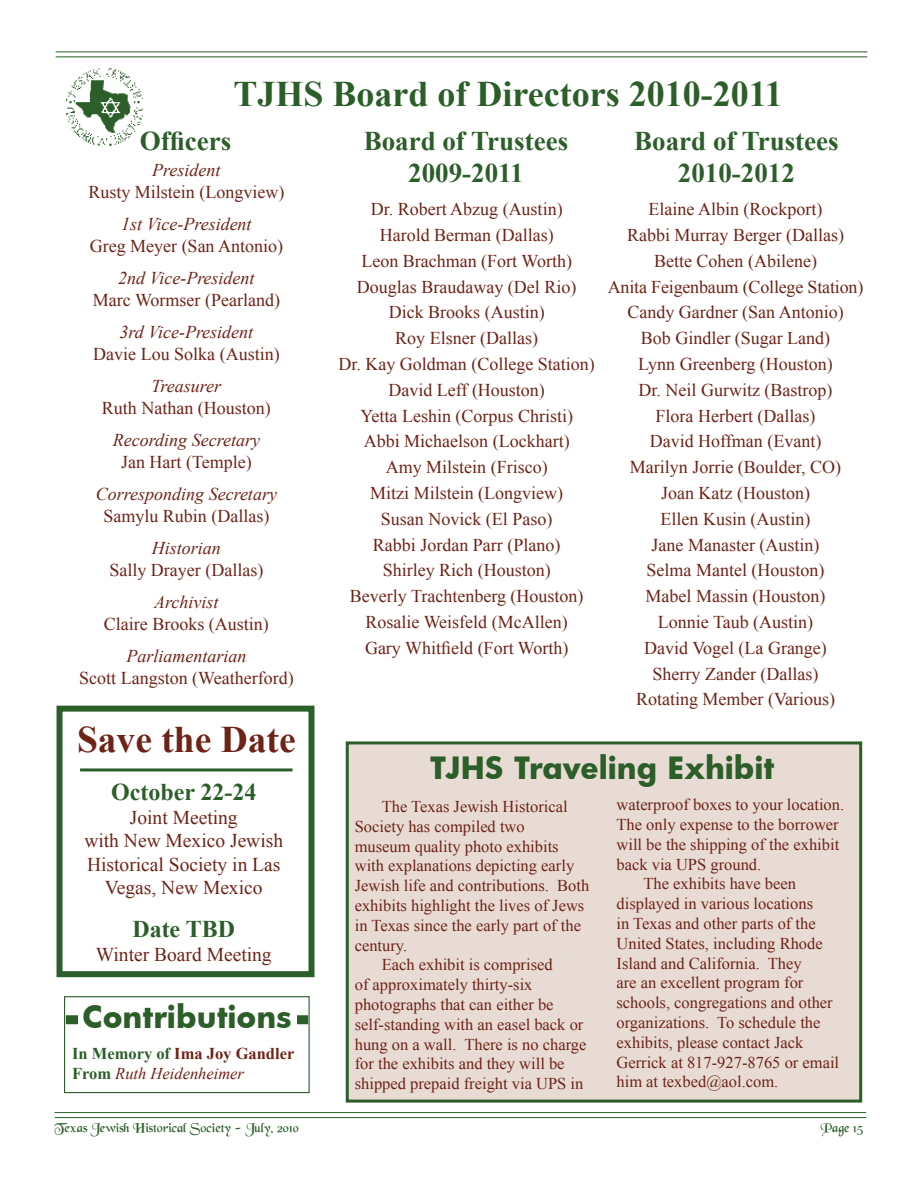
<style>
.page{position:relative;width:918px;height:1188px;background:#fff}
.page>*{position:absolute;margin:0;border:0;box-sizing:border-box;transform-origin:0 0}
.t1{font:700 37.5px "Times New Roman";color:#6e2317}
.t2{font:700 36px "Times New Roman";color:#2b5e29}
.t3{font:700 30px "Futura";color:#2b5e29}
.t4{font:700 27px/32.4px "Times New Roman";color:#2b5e29;text-align:center}
.t5{font:700 24px "Times New Roman";color:#2b5e29}
.t6{font:19.5px/23.4px "Times New Roman";color:#6e2317;text-align:center}
.t7{font:18px/25.8px "Times New Roman";color:#6e2317;text-align:center}
.t8{font:italic 18px "Times New Roman";color:#6e2317}
.t9{font:16.5px "Times New Roman";color:#6e2317}
.t10{font:italic 16.5px/19.8px "Times New Roman";color:#6e2317}
.t11{font:13.5px "Black Chancery";color:#2b5e29}
.s1{font-weight:700;font-style:normal;color:#2b5e29}
.s2{font-weight:700;font-style:normal}
</style>
<div class="page">
<hr style="left:56px;top:51px;width:811px;height:1px;background:#2b5e29">
<hr style="left:56px;top:56px;width:811px;height:1px;background:#2b5e29">
<hr style="left:55px;top:1112px;width:811px;height:1px;background:#2b5e29">
<hr style="left:55px;top:1117px;width:811px;height:1px;background:#2b5e29">
<img style="left:66px;top:68px;width:77px;height:78px">
<div style="left:346px;top:741px;width:516px;height:362px;background:#e7dbd4;border:3px solid #2b5e29"></div>
<div style="left:57px;top:706px;width:258px;height:271px;border:6px solid #2b5e29"></div>
<hr style="left:80px;top:768px;width:213px;height:3px;background:#2b5e29">
<div style="left:64px;top:996px;width:246px;height:97px;border:1px solid #2b5e29"></div>
<div style="left:66px;top:1015px;width:242px;height:9px;background:#2b5e29"></div>
<div style="left:78px;top:1006px;width:219px;height:26px;background:#fff"></div>
<h2 class="t2" style="left:233px;top:69px;width:551px">TJHS Board of Directors 2010-2011</h2>
<h3 class="t4" style="left:140px;top:124px;width:93px">Officers</h3>
<p class="t8" style="left:152px;top:158px;width:70px">President</p>
<p class="t7" style="left:88px;top:179px;width:198px">Rusty Milstein (Longview)</p>
<p class="t8" style="left:121px;top:212px;width:132px">1st Vice-President</p>
<p class="t7" style="left:90px;top:233px;width:195px">Greg Meyer (San Antonio)</p>
<p class="t8" style="left:118px;top:266px;width:138px">2nd Vice-President</p>
<p class="t7" style="left:93px;top:287px;width:189px">Marc Wormser (Pearland)</p>
<p class="t8" style="left:120px;top:320px;width:135px">3rd Vice-President</p>
<p class="t7" style="left:93px;top:341px;width:188px">Davie Lou Solka (Austin)</p>
<p class="t8" style="left:152px;top:374px;width:71px">Treasurer</p>
<p class="t7" style="left:102px;top:395px;width:170px">Ruth Nathan (Houston)</p>
<p class="t8" style="left:113px;top:428px;width:149px">Recording Secretary</p>
<p class="t7" style="left:121px;top:449px;width:132px">Jan Hart (Temple)</p>
<p class="t8" style="left:96px;top:482px;width:183px">Corresponding Secretary</p>
<p class="t7" style="left:103px;top:503px;width:167px">Samylu Rubin (Dallas)</p>
<p class="t8" style="left:152px;top:536px;width:71px">Historian</p>
<p class="t7" style="left:109px;top:557px;width:155px">Sally Drayer (Dallas)</p>
<p class="t8" style="left:154px;top:590px;width:66px">Archivist</p>
<p class="t7" style="left:104px;top:611px;width:166px">Claire Brooks (Austin)</p>
<p class="t8" style="left:126px;top:644px;width:122px">Parliamentarian</p>
<p class="t7" style="left:79px;top:665px;width:216px">Scott Langston (Weatherford)</p>
<h1 class="t1" style="left:77px;top:714px;width:220px">Save the Date</h1>
<h3 class="t5" style="left:111px;top:776px;width:147px">October 22-24</h3>
<p class="t6" style="left:84px;top:805px;width:200px">Joint Meeting<br>with New Mexico Jewish<br>Historical Society in Las<br>Vegas, New Mexico</p>
<h3 class="t5" style="left:132px;top:913px;width:104px">Date TBD</h3>
<p class="t6" style="left:96px;top:942px;width:177px">Winter Board Meeting</p>
<h3 class="t3" style="left:83px;top:996px;width:211px">Contributions</h3>
<p class="t10" style="left:72px;top:1043px;width:224px"><span class="s1">In Memory of</span> <span class="s2">Ima Joy Gandler<br></span><span class="s1">From</span> Ruth Heidenheimer</p>
<h3 class="t4" style="left:364px;top:124px;width:206px">Board of Trustees<br>2009-2011</h3>
<p class="t7" style="left:338px;top:196px;width:258px">Dr. Robert Abzug (Austin)<br>Harold Berman (Dallas)<br>Leon Brachman (Fort Worth)<br>Douglas Braudaway (Del Rio)<br>Dick Brooks (Austin)<br>Roy Elsner (Dallas)<br>Dr. Kay Goldman (College Station)<br>David Leff (Houston)<br>Yetta Leshin (Corpus Christi)<br>Abbi Michaelson (Lockhart)<br>Amy Milstein (Frisco)<br>Mitzi Milstein (Longview)<br>Susan Novick (El Paso)<br>Rabbi Jordan Parr (Plano)<br>Shirley Rich (Houston)<br>Beverly Trachtenberg (Houston)<br>Rosalie Weisfeld (McAllen)<br>Gary Whitfield (Fort Worth)</p>
<h3 class="t4" style="left:634px;top:124px;width:206px">Board of Trustees<br>2010-2012</h3>
<p class="t7" style="left:608px;top:196px;width:257px">Elaine Albin (Rockport)<br>Rabbi Murray Berger (Dallas)<br>Bette Cohen (Abilene)<br>Anita Feigenbaum (College Station)<br>Candy Gardner (San Antonio)<br>Bob Gindler (Sugar Land)<br>Lynn Greenberg (Houston)<br>Dr. Neil Gurwitz (Bastrop)<br>Flora Herbert (Dallas)<br>David Hoffman (Evant)<br>Marilyn Jorrie (Boulder, CO)<br>Joan Katz (Houston)<br>Ellen Kusin (Austin)<br>Jane Manaster (Austin)<br>Selma Mantel (Houston)<br>Mabel Massin (Houston)<br>Lonnie Taub (Austin)<br>David Vogel (La Grange)<br>Sherry Zander (Dallas)<br>Rotating Member (Various)</p>
<h3 class="t3" style="left:430px;top:747px;width:346px">TJHS Traveling Exhibit</h3>
<p class="t9" style="left:382px;top:795px;width:187px">The Texas Jewish Historical</p>
<p class="t9" style="left:355px;top:815px;width:172px">Society has compiled two</p>
<p class="t9" style="left:355px;top:835px;width:205px">museum quality photo exhibits</p>
<p class="t9" style="left:355px;top:855px;width:221px">with explanations depicting early</p>
<p class="t9" style="left:355px;top:875px;width:236px">Jewish life and contributions. Both</p>
<p class="t9" style="left:355px;top:894px;width:231px">exhibits highlight the lives of Jews</p>
<p class="t9" style="left:355px;top:914px;width:228px">in Texas since the early part of the</p>
<p class="t9" style="left:355px;top:934px;width:54px">century.</p>
<p class="t9" style="left:382px;top:954px;width:172px">Each exhibit is comprised</p>
<p class="t9" style="left:355px;top:974px;width:179px">of approximately thirty-six</p>
<p class="t9" style="left:355px;top:993px;width:200px">photographs that can either be</p>
<p class="t9" style="left:355px;top:1013px;width:230px">self-standing with an easel back or</p>
<p class="t9" style="left:355px;top:1033px;width:233px">hung on a wall. There is no charge</p>
<p class="t9" style="left:355px;top:1053px;width:211px">for the exhibits and they will be</p>
<p class="t9" style="left:355px;top:1073px;width:230px">shipped prepaid freight via UPS in</p>
<p class="t9" style="left:617px;top:794px;width:229px">waterproof boxes to your location.</p>
<p class="t9" style="left:617px;top:813px;width:224px">The only expense to the borrower</p>
<p class="t9" style="left:617px;top:833px;width:224px">will be the shipping of the exhibit</p>
<p class="t9" style="left:617px;top:853px;width:146px">back via UPS ground.</p>
<p class="t9" style="left:644px;top:873px;width:154px">The exhibits have been</p>
<p class="t9" style="left:617px;top:893px;width:198px">displayed in various locations</p>
<p class="t9" style="left:617px;top:912px;width:201px">in Texas and other parts of the</p>
<p class="t9" style="left:617px;top:932px;width:208px">United States, including Rhode</p>
<p class="t9" style="left:617px;top:952px;width:187px">Island and California. They</p>
<p class="t9" style="left:617px;top:972px;width:188px">are an excellent program for</p>
<p class="t9" style="left:617px;top:992px;width:218px">schools, congregations and other</p>
<p class="t9" style="left:617px;top:1011px;width:205px">organizations. To schedule the</p>
<p class="t9" style="left:617px;top:1031px;width:188px">exhibits, please contact Jack</p>
<p class="t9" style="left:617px;top:1051px;width:224px">Gerrick at 817-927-8765 or email</p>
<p class="t9" style="left:617px;top:1071px;width:163px">him at texbed@aol.com.</p>
<p class="t11" style="left:55px;top:1120px;width:246px">Texas Jewish Historical Society - July, 2010</p>
<p class="t11" style="left:821px;top:1120px;width:44px">Page 15</p>
</div>
